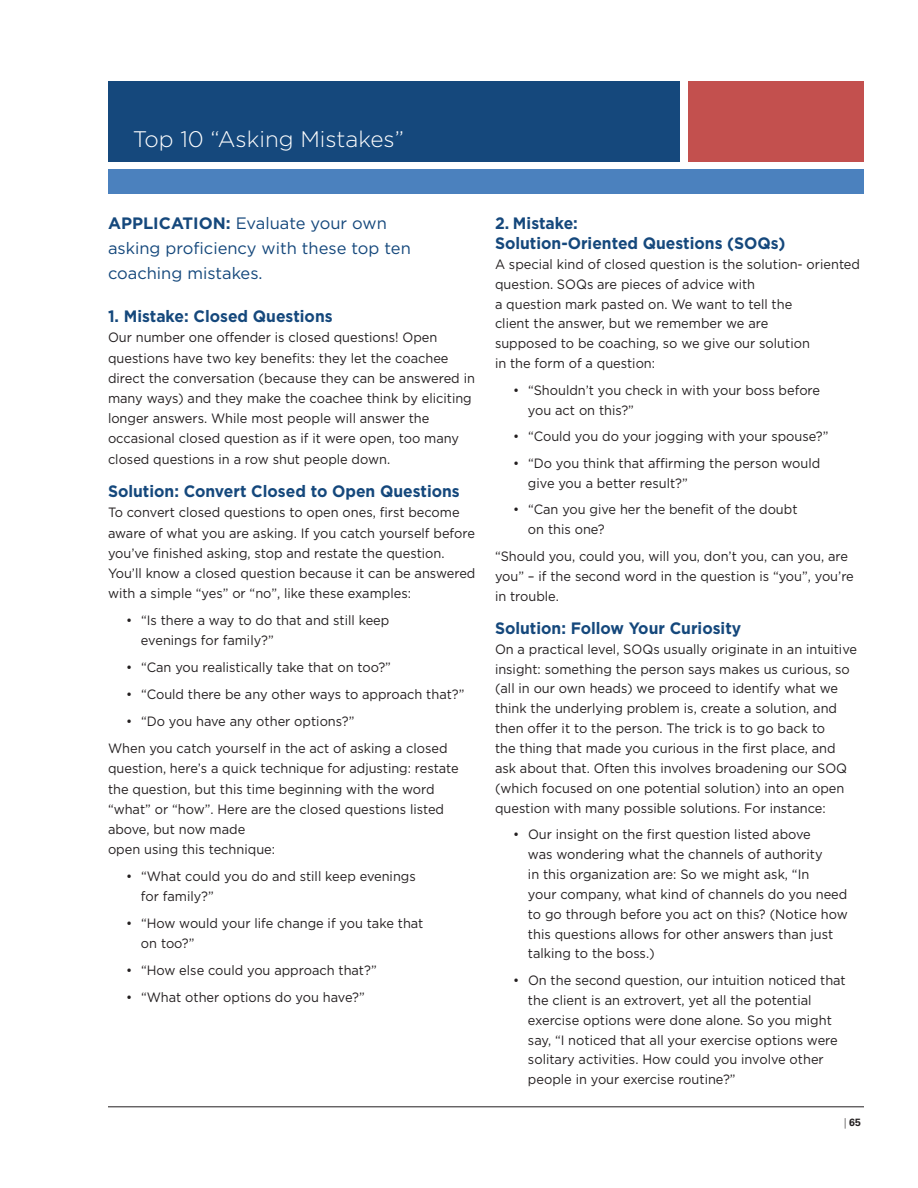
<style>
.page{position:relative;width:918px;height:1188px;background:#fff}
.page>*{position:absolute;margin:0;border:0;box-sizing:border-box;transform-origin:0 0}
.section_start{font:300 22.5px "Gotham";color:#fff}
.body{font:700 16.5px/19.8px "Gotham";color:#15487c;scale:.95 1}
.Step{font:16.5px/24.8px "Gotham";color:#15487c}
.body-2{font:13.5px/19.8px "Gotham";color:#231f20;scale:.95 1}
.t1{font:700 10.5px "Univers LT Std";color:#231f20}
.s1{font-weight:700}
.s2{font-weight:300;font-stretch:condensed}
</style>
<div class="page">
<hr style="left:108px;top:1107px;width:756px;height:1px;background:#231f20">
<div style="left:108px;top:82px;width:572px;height:80px;background:#15487c"></div>
<div style="left:689px;top:82px;width:175px;height:80px;background:#c3504e"></div>
<div style="left:108px;top:170px;width:755px;height:24px;background:#4b81be"></div>
<p class="section_start" style="left:133px;top:127px;width:273px">Top 10 “Asking Mistakes”</p>
<p class="Step" style="left:108px;top:211px;width:304px"><span class="s1">APPLICATION:</span> Evaluate your own asking proficiency with these top ten coaching mistakes.</p>
<p class="body" style="left:108px;top:306px;width:238px">1. Mistake: Closed Questions</p>
<p class="body-2" style="left:108px;top:328px;width:388px;line-height:20.2px">Our number one offender is closed questions! Open questions have two key benefits: they let the coachee direct the conversation (because they can be answered in many ways) and they make the coachee think by eliciting longer answers. While most people will answer the occasional closed question as if it were open, too many closed questions in a row shut people down.</p>
<p class="body" style="left:108px;top:481px;width:372px">Solution: Convert Closed to Open Questions</p>
<p class="body-2" style="left:108px;top:503px;width:388px;line-height:20.2px">To convert closed questions to open ones, first become aware of what you are asking. If you catch yourself before you’ve finished asking, stop and restate the question.<br>You’ll know a closed question because it can be answered with a simple “yes” or “no”, like these examples:</p>
<p class="body-2" style="left:141px;top:610px;width:263px;line-height:20.2px;text-indent:-15px">• “Is there a way to do that and still keep evenings for family?”</p>
<p class="body-2" style="left:126px;top:658px;width:280px">• “Can you realistically take that on too?”</p>
<p class="body-2" style="left:126px;top:685px;width:358px">• “Could there be any other ways to approach that?”</p>
<p class="body-2" style="left:126px;top:712px;width:242px">• “Do you have any other options?”</p>
<p class="body-2" style="left:108px;top:738px;width:371px;line-height:20.2px">When you catch yourself in the act of asking a closed question, here’s a quick technique for adjusting: restate the question, but this time beginning with the word “what” or “how”. Here are the closed questions listed above, but now made<br>open using this technique:</p>
<p class="body-2" style="left:141px;top:866px;width:291px;line-height:20.2px;text-indent:-15px">• “What could you do and still keep evenings for family?”</p>
<p class="body-2" style="left:141px;top:913px;width:299px;line-height:20.2px;text-indent:-15px">• “How would your life change if you take that on too?”</p>
<p class="body-2" style="left:126px;top:961px;width:265px">• “How else could you approach that?”</p>
<p class="body-2" style="left:126px;top:988px;width:253px">• “What other options do you have?”</p>
<p class="body" style="left:495px;top:213px;width:307px">2. Mistake:<br>Solution-Oriented Questions (SOQs)</p>
<p class="body-2" style="left:495px;top:254px;width:386px">A special kind of closed question is the solution- oriented question. SOQs are pieces of advice with<br>a question mark pasted on. We want to tell the<br>client the answer, but we remember we are<br>supposed to be coaching, so we give our solution<br>in the form of a question:</p>
<p class="body-2" style="left:528px;top:380px;width:309px;text-indent:-15px">• “Shouldn’t you check in with your boss before you act on this?”</p>
<p class="body-2" style="left:513px;top:427px;width:334px">• “Could you do your jogging with your spouse?”</p>
<p class="body-2" style="left:528px;top:453px;width:309px;text-indent:-15px">• “Do you think that affirming the person would give you a better result?”</p>
<p class="body-2" style="left:528px;top:500px;width:285px;text-indent:-15px">• “Can you give her the benefit of the doubt on this one?</p>
<p class="body-2" style="left:495px;top:546px;width:379px">“Should you, could you, will you, don’t you, can you, are you” – if the second word in the question is “you”, you’re in trouble.</p>
<p class="body" style="left:495px;top:618px;width:261px">Solution: Follow Your Curiosity</p>
<p class="body-2" style="left:495px;top:639px;width:383px">On a practical level, SOQs usually originate in an intuitive insight: something the person says makes us curious, so (all in our own heads) we proceed to identify what we think the underlying problem is, create a solution, and then offer it to the person. The trick is to go back to<br>the thing that made you curious in the first place, and ask about that. Often this involves broadening our SOQ (which focused on one potential solution) into an open question with many possible solutions. For instance:</p>
<p class="body-2" style="left:528px;top:825px;width:338px;text-indent:-15px">• Our insight on the first question listed above<br>was wondering what the channels of authority<br>in this organization are: So we might ask, “In<br>your company, what kind of channels do you need to go through before you act on this? (Notice how this questions allows for other answers than just talking to the boss.)</p>
<p class="body-2" style="left:528px;top:970px;width:336px;text-indent:-15px">• On the second question, our intuition noticed that the client is an extrovert, yet all the potential exercise options were done alone. So you might say, “I noticed that all your exercise options were solitary activities. How could you involve other people in your exercise routine?”</p>
<p class="t1" style="left:844px;top:1117px;width:18px"><span class="s2">|</span> 65</p>
</div>
